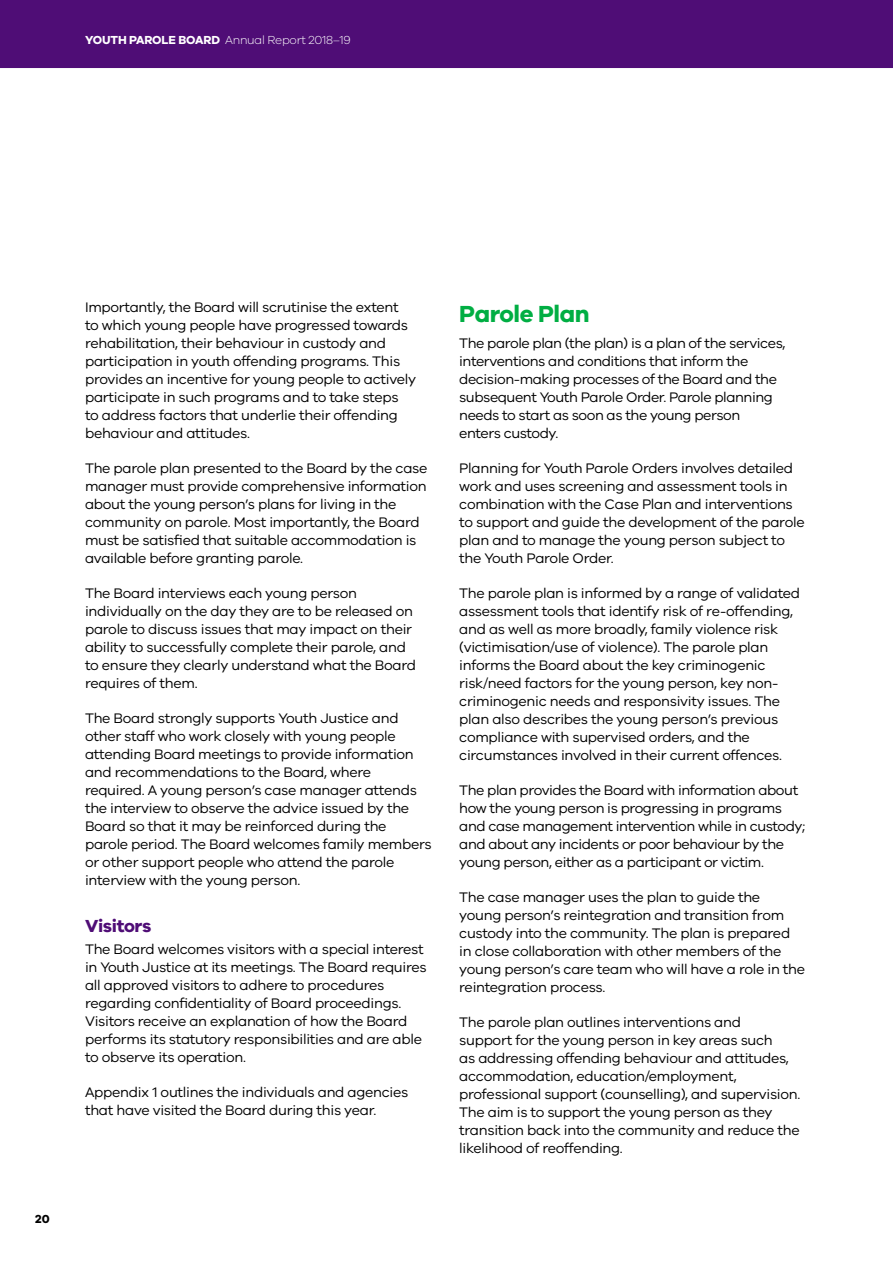
<style>
.page{position:relative;width:893px;height:1263px;background:#fff}
.page>*{position:absolute;margin:0;border:0;box-sizing:border-box;transform-origin:0 0}
.B_Head{font:700 24px "VIC";letter-spacing:-.02em;color:#00ae43}
.C_Head{font:700 18px "VIC";letter-spacing:-.02em;color:#4f0d76}
.Body_Text{font:14.25px/18px "VIC";letter-spacing:-.02em;color:#000}
.t1{font:300 12px "VIC";letter-spacing:-.02em;color:#fff}
.t2{font:700 12px "VIC";color:#000}
.s1{font-weight:700}
</style>
<div class="page">
<div style="left:0;top:0;width:893px;height:68px;background:#4f0d76"></div>
<p class="t1" style="left:85px;top:33px;width:267px"><span class="s1">YOUTH PAROLE BOARD</span> Annual Report 2018–19</p>
<p class="t2" style="left:35px;top:1211px;width:16px">20</p>
<p class="Body_Text" style="left:85px;top:298px;width:333px">Importantly, the Board will scrutinise the extent<br>to which young people have progressed towards rehabilitation, their behaviour in custody and participation in youth offending programs. This provides an incentive for young people to actively participate in such programs and to take steps<br>to address factors that underlie their offending behaviour and attitudes.</p>
<p class="Body_Text" style="left:85px;top:459px;width:344px">The parole plan presented to the Board by the case manager must provide comprehensive information about the young person’s plans for living in the community on parole. Most importantly, the Board must be satisfied that suitable accommodation is available before granting parole.</p>
<p class="Body_Text" style="left:85px;top:584px;width:332px">The Board interviews each young person individually on the day they are to be released on parole to discuss issues that may impact on their ability to successfully complete their parole, and to ensure they clearly understand what the Board requires of them.</p>
<p class="Body_Text" style="left:85px;top:709px;width:348px">The Board strongly supports Youth Justice and other staff who work closely with young people attending Board meetings to provide information and recommendations to the Board, where required. A young person’s case manager attends the interview to observe the advice issued by the Board so that it may be reinforced during the parole period. The Board welcomes family members or other support people who attend the parole interview with the young person.</p>
<p class="C_Head" style="left:85px;top:914px;width:68px">Visitors</p>
<p class="Body_Text" style="left:85px;top:939px;width:343px">The Board welcomes visitors with a special interest in Youth Justice at its meetings. The Board requires all approved visitors to adhere to procedures regarding confidentiality of Board proceedings.<br>Visitors receive an explanation of how the Board performs its statutory responsibilities and are able to observe its operation.</p>
<p class="Body_Text" style="left:85px;top:1082px;width:325px">Appendix 1 outlines the individuals and agencies that have visited the Board during this year.</p>
<p class="B_Head" style="left:459px;top:299px;width:132px">Parole Plan</p>
<p class="Body_Text" style="left:459px;top:334px;width:328px">The parole plan (the plan) is a plan of the services, interventions and conditions that inform the decision-making processes of the Board and the subsequent Youth Parole Order. Parole planning needs to start as soon as the young person enters custody.</p>
<p class="Body_Text" style="left:459px;top:459px;width:347px">Planning for Youth Parole Orders involves detailed work and uses screening and assessment tools in combination with the Case Plan and interventions to support and guide the development of the parole plan and to manage the young person subject to the Youth Parole Order.</p>
<p class="Body_Text" style="left:459px;top:584px;width:342px">The parole plan is informed by a range of validated assessment tools that identify risk of re-offending, and as well as more broadly, family violence risk (victimisation/use of violence). The parole plan informs the Board about the key criminogenic risk/need factors for the young person, key non&shy;criminogenic needs and responsivity issues. The plan also describes the young person’s previous compliance with supervised orders, and the circumstances involved in their current offences.</p>
<p class="Body_Text" style="left:459px;top:781px;width:348px">The plan provides the Board with information about how the young person is progressing in programs and case management intervention while in custody; and about any incidents or poor behaviour by the young person, either as a participant or victim.</p>
<p class="Body_Text" style="left:459px;top:888px;width:347px">The case manager uses the plan to guide the young person’s reintegration and transition from custody into the community. The plan is prepared in close collaboration with other members of the young person’s care team who will have a role in the reintegration process.</p>
<p class="Body_Text" style="left:459px;top:1013px;width:343px">The parole plan outlines interventions and<br>support for the young person in key areas such<br>as addressing offending behaviour and attitudes, accommodation, education/employment, professional support (counselling), and supervision.<br>The aim is to support the young person as they transition back into the community and reduce the likelihood of reoffending.</p>
</div>
